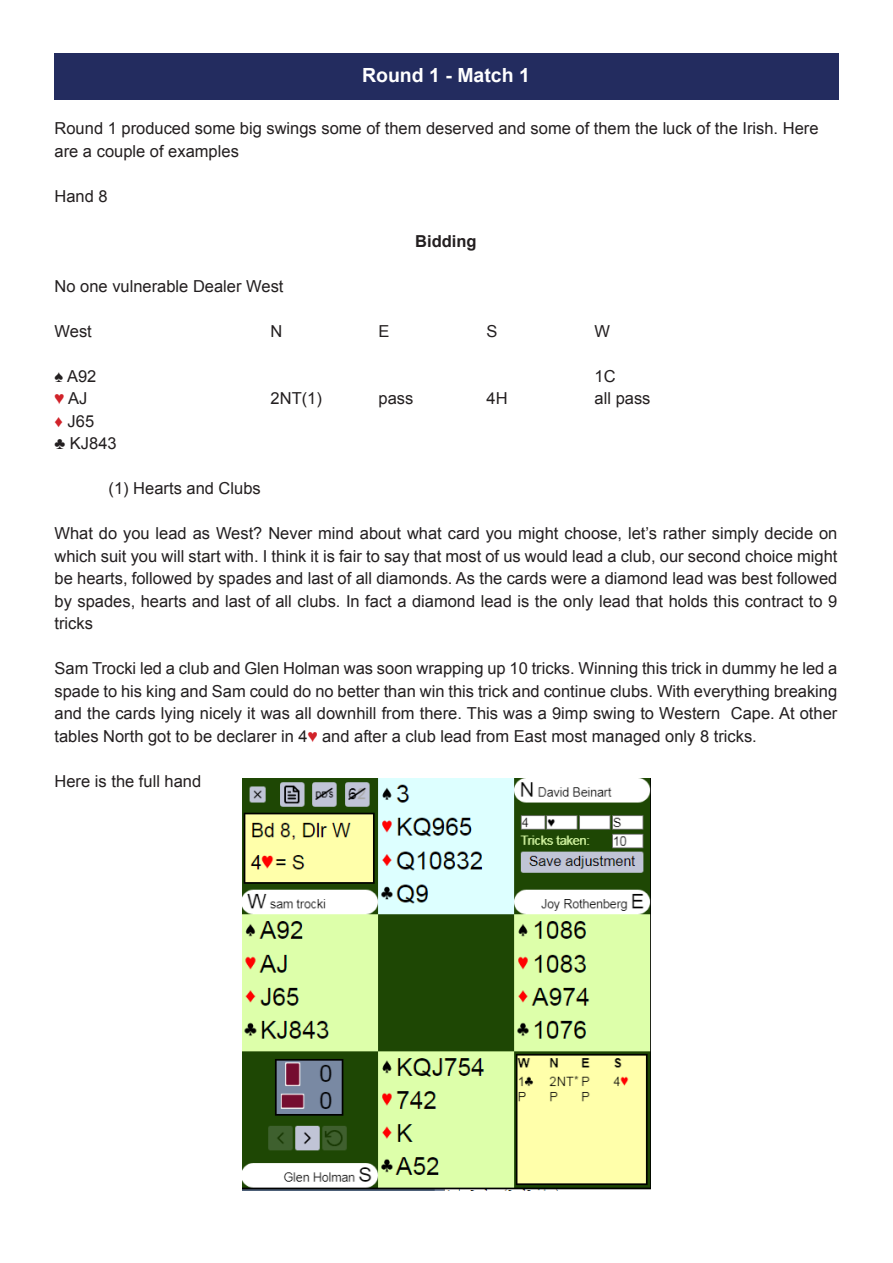
<style>
.page{position:relative;width:893px;height:1263px;background:#fff}
.page>*{position:absolute;margin:0;border:0;box-sizing:border-box;transform-origin:0 0}
.t1{font:700 19.5px "Arial";color:#fff}
.t2{font:16.5px/22.5px "Arial";color:#231f20;text-align:justify}
.t3{font:700 16.5px "Arial";color:#231f20}
.s1{color:#d1232a}
</style>
<div class="page">
<div style="left:55px;top:54px;width:784px;height:46px;background:#232c5f"></div>
<img style="left:242px;top:778px;width:409px;height:412px">
<p class="t1" style="left:362px;top:62px;width:169px">Round 1 - Match 1</p>
<p class="t2" style="left:55px;top:118px;width:765px">Round 1 produced some big swings some of them deserved and some of them the luck of the Irish. Here are a couple of examples</p>
<p class="t2" style="left:55px;top:185px;width:55px">Hand 8</p>
<p class="t3" style="left:415px;top:230px;width:63px">Bidding</p>
<p class="t2" style="left:55px;top:275px;width:230px">No one vulnerable Dealer West</p>
<p class="t2" style="left:55px;top:320px;width:39px">West</p>
<p class="t2" style="left:271px;top:320px;width:13px">N</p>
<p class="t2" style="left:379px;top:320px;width:13px">E</p>
<p class="t2" style="left:487px;top:320px;width:13px">S</p>
<p class="t2" style="left:595px;top:320px;width:17px">W</p>
<p class="t2" style="left:55px;top:365px;width:43px">♠ A92</p>
<p class="t2" style="left:595px;top:365px;width:23px">1C</p>
<p class="t2" style="left:55px;top:388px;width:34px"><span class="s1">♥</span> AJ</p>
<p class="t2" style="left:271px;top:388px;width:53px">2NT(1)</p>
<p class="t2" style="left:379px;top:388px;width:36px">pass</p>
<p class="t2" style="left:487px;top:388px;width:23px">4H</p>
<p class="t2" style="left:595px;top:388px;width:57px">all pass</p>
<p class="t2" style="left:55px;top:410px;width:41px"><span class="s1">♦</span> J65</p>
<p class="t2" style="left:55px;top:433px;width:64px">♣ KJ843</p>
<p class="t2" style="left:109px;top:478px;width:154px">(1) Hearts and Clubs</p>
<p class="t2" style="left:55px;top:523px;width:784px">What do you lead as West? Never mind about what card you might choose, let’s rather simply decide on which suit you will start with. I think it is fair to say that most of us would lead a club, our second choice might be hearts, followed by spades and last of all diamonds. As the cards were a diamond lead was best followed by spades, hearts and last of all clubs. In fact a diamond lead is the only lead that holds this contract to 9 tricks</p>
<p class="t2" style="left:55px;top:658px;width:784px">Sam Trocki led a club and Glen Holman was soon wrapping up 10 tricks. Winning this trick in dummy he led a spade to his king and Sam could do no better than win this trick and continue clubs. With everything breaking and the cards lying nicely it was all downhill from there. This was a 9imp swing to Western Cape. At other tables North got to be declarer in 4<span class="s1">♥</span> and after a club lead from East most managed only 8 tricks.</p>
<p class="t2" style="left:55px;top:770px;width:148px">Here is the full hand</p>
</div>
